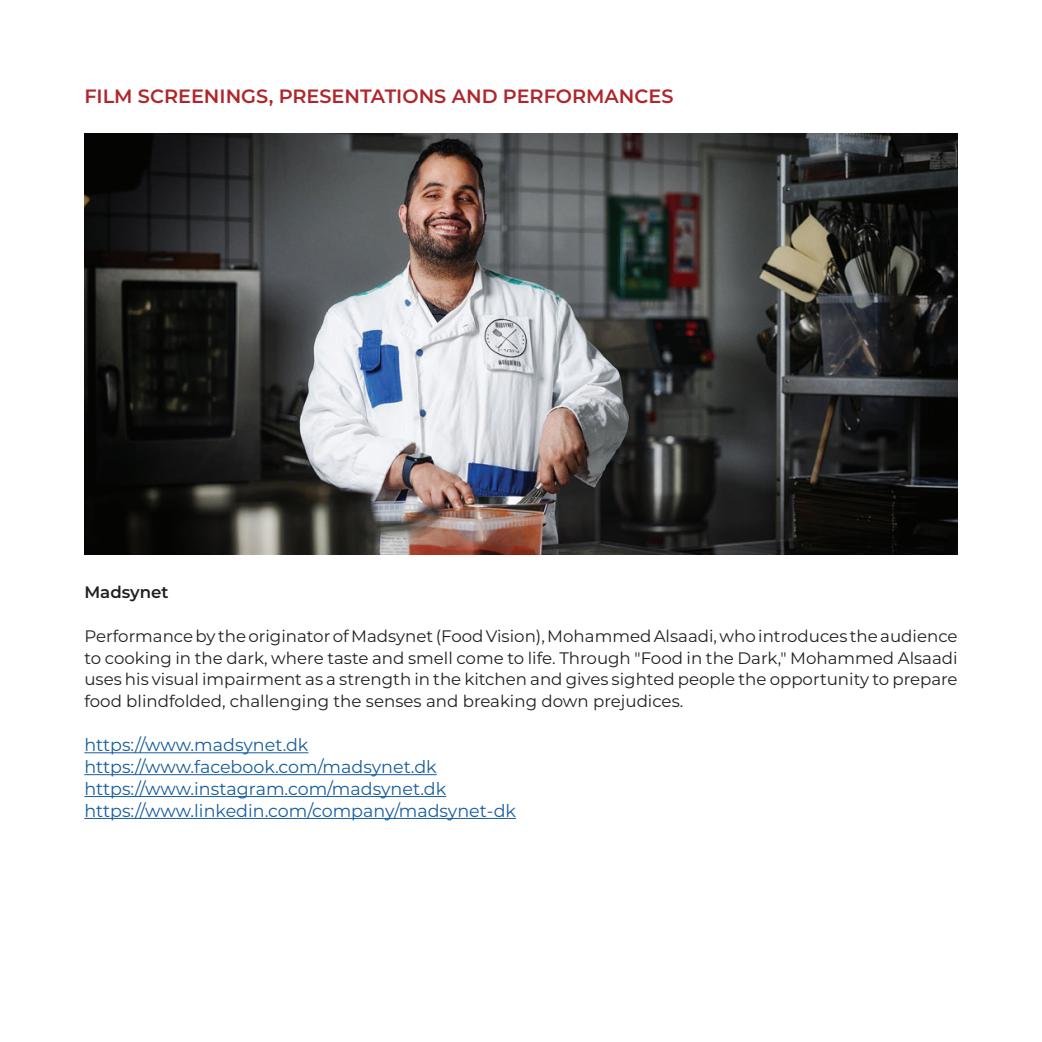
<style>
.page{position:relative;width:1042px;height:1042px;background:#fff}
.page>*{position:absolute;margin:0;border:0;box-sizing:border-box;transform-origin:0 0}
.t1{font:600 19.25px "Montserrat";color:#af272c}
.t2{font:17.5px/21.9px "Montserrat";color:#175d9e}
.t3{font:16.62px/21.9px "Montserrat";color:#231f20;text-align:justify}
.t4{font:600 16.62px "Montserrat";color:#231f20}
</style>
<div class="page">
<hr style="left:84px;top:752px;width:224px;height:1px;background:#175d9e">
<hr style="left:84px;top:774px;width:353px;height:1px;background:#175d9e">
<hr style="left:84px;top:796px;width:362px;height:1px;background:#175d9e">
<hr style="left:84px;top:818px;width:432px;height:1px;background:#175d9e">
<img style="left:84px;top:134px;width:873px;height:420px">
<p class="t1" style="left:84px;top:82px;width:591px">FILM SCREENINGS, PRESENTATIONS AND PERFORMANCES</p>
<p class="t4" style="left:84px;top:580px;width:86px">Madsynet</p>
<p class="t3" style="left:84px;top:624px;width:875px">Performance by the originator of Madsynet (Food Vision), Mohammed Alsaadi, who introduces the audience to cooking in the dark, where taste and smell come to life. Through "Food in the Dark," Mohammed Alsaadi uses his visual impairment as a strength in the kitchen and gives sighted people the opportunity to prepare food blindfolded, challenging the senses and breaking down prejudices.</p>
<p class="t2" style="left:84px;top:733px;width:433px">https://www.madsynet.dk https://www.facebook.com/madsynet.dk https://www.instagram.com/madsynet.dk https://www.linkedin.com/company/madsynet-dk</p>
</div>
